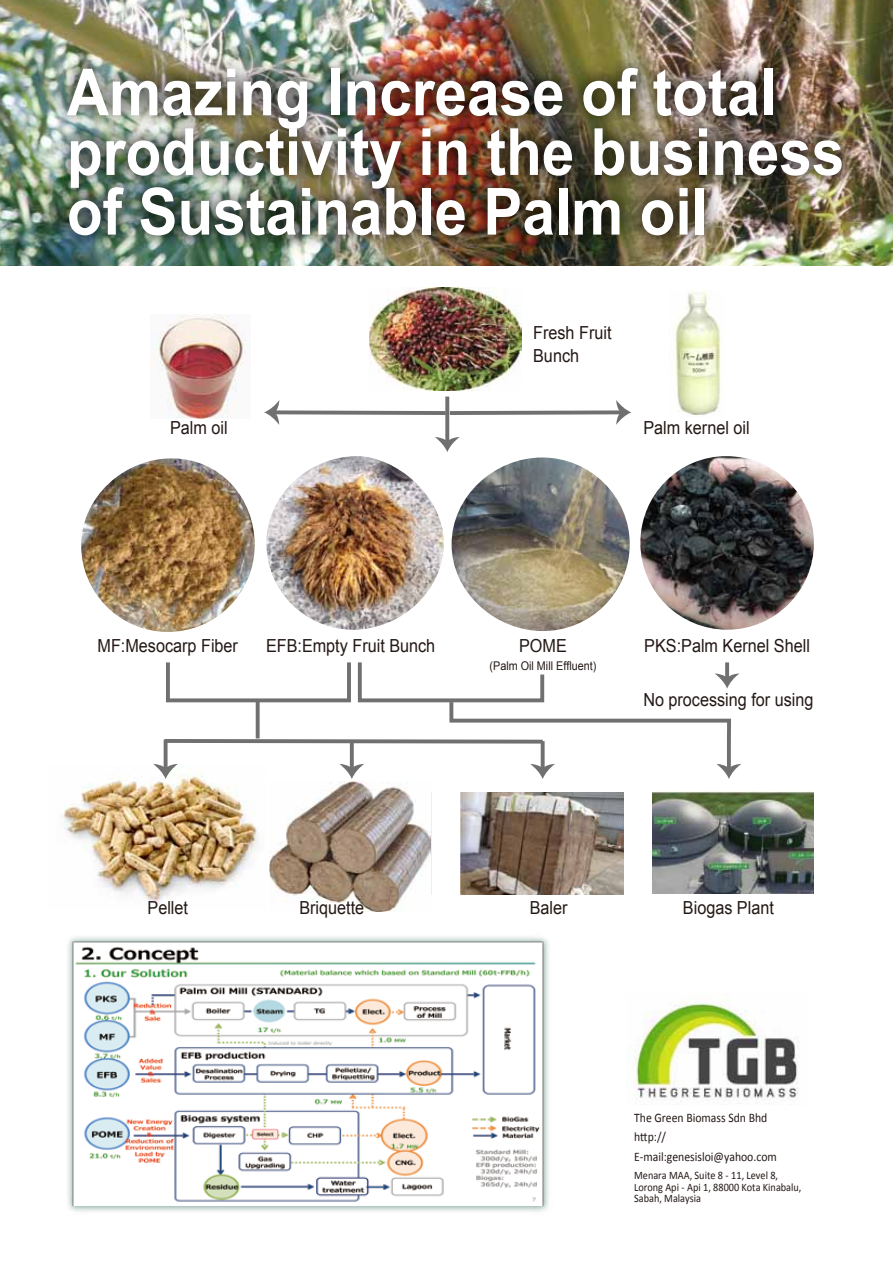
<style>
.page{position:relative;width:893px;height:1263px;background:#fff}
.page>*{position:absolute;margin:0;border:0;box-sizing:border-box;transform-origin:0 0}
.t1{font:700 65.1px/59.7px "Arial";color:#fff;scale:.9 1}
.t2{font:18px/23.4px "Arial";color:#231815;scale:.9 1}
.t3{font:13.05px/19.5px "Calibri";color:#231815;scale:.9 1}
.t4{font:12px "Arial";color:#231815;scale:.9 1}
.t5{font:11.4px/11.4px "Calibri";color:#231815;scale:.9 1}
</style>
<div class="page">
<img style="left:66px;top:940px;width:484px;height:266px">
<img style="left:674px;top:291px;width:47px;height:126px">
<img style="left:370px;top:287px;width:151px;height:104px">
<img style="left:270px;top:781px;width:161px;height:130px">
<img style="left:0;top:0;width:893px;height:265px">
<img style="left:81px;top:458px;width:174px;height:174px;border-radius:86px">
<img style="left:266px;top:456px;width:178px;height:174px;border-radius:87px">
<img style="left:452px;top:457px;width:178px;height:174px">
<img style="left:640px;top:456px;width:174px;height:174px;border-radius:87px">
<img style="left:62px;top:778px;width:197px;height:126px">
<img style="left:461px;top:793px;width:162px;height:102px">
<img style="left:43px;top:35px;width:841px;height:231px">
<svg style="left:153px;top:662px;width:588px;height:117px"></svg>
<img style="left:628px;top:1002px;width:170px;height:103px">
<img style="left:653px;top:792px;width:161px;height:102px">
<svg style="left:445px;top:397px;width:4px;height:40px"></svg>
<svg style="left:435px;top:437px;width:25px;height:15px"></svg>
<svg style="left:264px;top:400px;width:367px;height:25px"></svg>
<img style="left:150px;top:314px;width:96px;height:104px">
<svg style="left:256px;top:700px;width:4px;height:38px"></svg>
<h1 class="t1" style="left:67px;top:65px;width:865px">Amazing Increase of total productivity in the business of Sustainable Palm oil</h1>
<p class="t2" style="left:533px;top:321px;width:89px">Fresh Fruit<br>Bunch</p>
<p class="t2" style="left:170px;top:416px;width:66px">Palm oil</p>
<p class="t2" style="left:643px;top:416px;width:120px">Palm kernel oil</p>
<p class="t2" style="left:98px;top:634px;width:158px">MF:Mesocarp Fiber</p>
<p class="t2" style="left:266px;top:634px;width:190px">EFB:Empty Fruit Bunch</p>
<p class="t2" style="left:519px;top:634px;width:55px">POME</p>
<p class="t4" style="left:490px;top:658px;width:120px">(Palm Oil Mill Effluent)</p>
<p class="t2" style="left:644px;top:634px;width:186px">PKS:Palm Kernel Shell</p>
<p class="t2" style="left:643px;top:688px;width:191px">No processing for using</p>
<p class="t2" style="left:148px;top:896px;width:47px">Pellet</p>
<p class="t2" style="left:299px;top:896px;width:74px">Briquette</p>
<p class="t2" style="left:530px;top:896px;width:44px">Baler</p>
<p class="t2" style="left:683px;top:896px;width:103px">Biogas Plant</p>
<p class="t3" style="left:634px;top:1108px;width:160px">The Green Biomass Sdn Bhd http://<br>E-mail:genesisloi@yahoo.com</p>
<p class="t5" style="left:634px;top:1170px;width:187px">Menara MAA, Suite 8 - 11, Level 8,<br>Lorong Api - Api 1, 88000 Kota Kinabalu,<br>Sabah, Malaysia</p>
</div>
